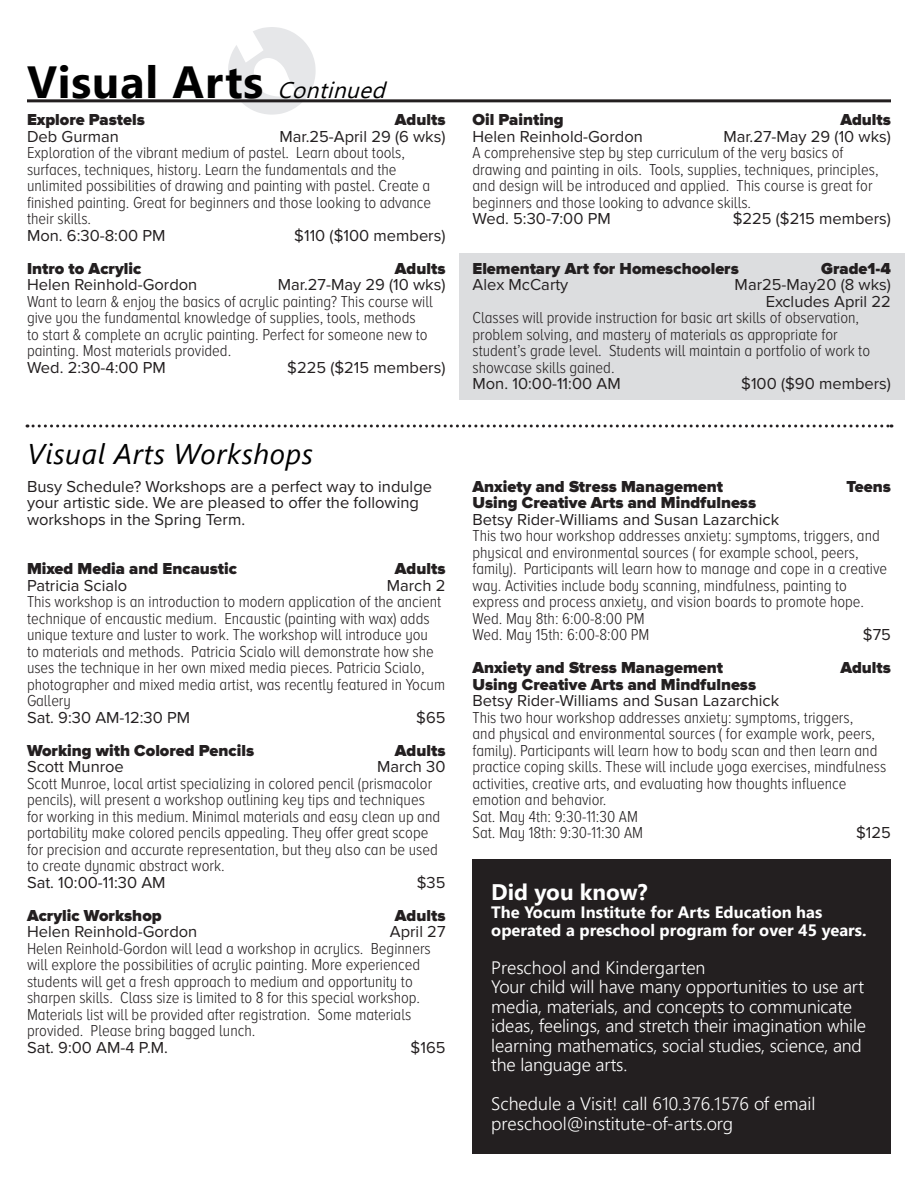
<style>
.page{position:relative;width:918px;height:1188px;background:#fff}
.page>*{position:absolute;margin:0;border:0;box-sizing:border-box;transform-origin:0 0}
.t1{font:700 45px "Segoe UI";color:#000}
.t2{font:italic 28.5px "Segoe UI";letter-spacing:.02em;color:#000}
.t3{font:700 22.5px "Segoe UI";color:#fff}
.t4{font:300 18px/19.5px "Segoe UI";letter-spacing:-.01em;color:#fff}
.t5{font:300 16.5px/16.5px "Proxima Nova A Cond";color:#231f20}
.t6{font:16.5px/16.5px "Proxima Nova";color:#231f20}
.t7{font:900 16.5px "Proxima Nova";color:#231f20}
.t8{font:700 16.5px/18px "Segoe UI";color:#fff}
.s1{font-weight:400;font-style:italic;font-size:22.5px}
</style>
<div class="page">
<svg style="left:228px;top:27px;width:88px;height:88px"></svg>
<div style="left:459px;top:253px;width:445px;height:147px;background:#dcdddf"></div>
<hr style="left:27px;top:99px;width:864px;height:3px;background:#231f20">
<svg style="left:27px;top:424px;width:865px;height:4px"></svg>
<div style="left:472px;top:860px;width:419px;height:294px;background:#231f20"></div>
<p class="t1" style="left:27px;top:40px;width:369px">V i s u a l A rts <span class="s1">Continued</span></p>
<p class="t7" style="left:27px;top:110px;width:119px">Explore Pastels</p>
<p class="t7" style="left:395px;top:110px;width:52px">Adults</p>
<p class="t6" style="left:27px;top:129px;width:94px">Deb Gurman</p>
<p class="t6" style="left:280px;top:129px;width:167px">Mar.25-April 29 (6 wks)</p>
<p class="t5" style="left:27px;top:145px;width:406px">Exploration of the vibrant medium of pastel. Learn about tools, surfaces, techniques, history. Learn the fundamentals and the unlimited possibilities of drawing and painting with pastel. Create a finished painting. Great for beginners and those looking to advance their skills.</p>
<p class="t6" style="left:27px;top:228px;width:140px">Mon. 6:30-8:00 PM</p>
<p class="t6" style="left:294px;top:228px;width:153px">$110 ($100 members)</p>
<p class="t7" style="left:27px;top:259px;width:116px">Intro to Acrylic</p>
<p class="t7" style="left:395px;top:259px;width:52px">Adults</p>
<p class="t6" style="left:27px;top:277px;width:172px">Helen Reinhold-Gordon</p>
<p class="t6" style="left:278px;top:277px;width:169px">Mar.27-May 29 (10 wks)</p>
<p class="t5" style="left:27px;top:293px;width:407px">Want to learn &amp; enjoy the basics of acrylic painting? This course will give you the fundamental knowledge of supplies, tools, methods<br>to start &amp; complete an acrylic painting. Perfect for someone new to painting. Most materials provided.</p>
<p class="t6" style="left:27px;top:360px;width:140px">Wed. 2:30-4:00 PM</p>
<p class="t6" style="left:287px;top:360px;width:160px">$225 ($215 members)</p>
<p class="t2" style="left:27px;top:427px;width:288px">Visual Arts Workshops</p>
<p class="t6" style="left:27px;top:478px;width:407px">Busy Schedule? Workshops are a perfect way to indulge your artistic side. We are pleased to offer the following workshops in the Spring Term.</p>
<p class="t7" style="left:27px;top:559px;width:212px">Mixed Media and Encaustic</p>
<p class="t7" style="left:395px;top:559px;width:52px">Adults</p>
<p class="t6" style="left:27px;top:577px;width:102px">Patricia Scialo</p>
<p class="t6" style="left:387px;top:577px;width:60px">March 2</p>
<p class="t5" style="left:27px;top:593px;width:420px">This workshop is an introduction to modern application of the ancient technique of encaustic medium. Encaustic (painting with wax) adds unique texture and luster to work. The workshop will introduce you<br>to materials and methods. Patricia Scialo will demonstrate how she uses the technique in her own mixed media pieces. Patricia Scialo, photographer and mixed media artist, was recently featured in Yocum Gallery</p>
<p class="t6" style="left:27px;top:709px;width:165px">Sat. 9:30 AM-12:30 PM</p>
<p class="t6" style="left:416px;top:709px;width:31px">$65</p>
<p class="t7" style="left:27px;top:741px;width:229px">Working with Colored Pencils</p>
<p class="t7" style="left:395px;top:741px;width:52px">Adults</p>
<p class="t6" style="left:27px;top:759px;width:98px">Scott Munroe</p>
<p class="t6" style="left:377px;top:759px;width:70px">March 30</p>
<p class="t5" style="left:27px;top:775px;width:415px">Scott Munroe, local artist specializing in colored pencil (prismacolor pencils), will present a workshop outlining key tips and techniques for working in this medium. Minimal materials and easy clean up and portability make colored pencils appealing. They offer great scope for precision and accurate representation, but they also can be used to create dynamic abstract work.</p>
<p class="t6" style="left:27px;top:874px;width:140px">Sat. 10:00-11:30 AM</p>
<p class="t6" style="left:417px;top:874px;width:30px">$35</p>
<p class="t7" style="left:27px;top:906px;width:136px">Acrylic Workshop</p>
<p class="t7" style="left:395px;top:906px;width:52px">Adults</p>
<p class="t6" style="left:27px;top:924px;width:172px">Helen Reinhold-Gordon</p>
<p class="t6" style="left:390px;top:924px;width:57px">April 27</p>
<p class="t5" style="left:27px;top:940px;width:405px">Helen Reinhold-Gordon will lead a workshop in acrylics. Beginners will explore the possibilities of acrylic painting. More experienced students will get a fresh approach to medium and opportunity to sharpen skills. Class size is limited to 8 for this special workshop.<br>Materials list will be provided after registration. Some materials provided. Please bring bagged lunch.</p>
<p class="t6" style="left:27px;top:1039px;width:142px">Sat. 9:00 AM-4 P.M.</p>
<p class="t6" style="left:411px;top:1039px;width:36px">$165</p>
<p class="t7" style="left:472px;top:110px;width:93px">Oil Painting</p>
<p class="t7" style="left:840px;top:110px;width:52px">Adults</p>
<p class="t6" style="left:472px;top:129px;width:172px">Helen Reinhold-Gordon</p>
<p class="t6" style="left:723px;top:129px;width:169px">Mar.27-May 29 (10 wks)</p>
<p class="t5" style="left:472px;top:145px;width:408px">A comprehensive step by step curriculum of the very basics of drawing and painting in oils. Tools, supplies, techniques, principles, and design will be introduced and applied. This course is great for beginners and those looking to advance skills.</p>
<p class="t6" style="left:472px;top:211px;width:140px">Wed. 5:30-7:00 PM</p>
<p class="t6" style="left:733px;top:211px;width:160px">$225 ($215 members)</p>
<p class="t7" style="left:472px;top:259px;width:268px">Elementary Art for Homeschoolers</p>
<p class="t7" style="left:821px;top:259px;width:71px">Grade1-4</p>
<p class="t6" style="left:472px;top:277px;width:97px">Alex McCarty</p>
<p class="t6" style="left:735px;top:277px;width:158px">Mar25-May20 (8 wks)</p>
<p class="t6" style="left:766px;top:294px;width:127px">Excludes April 22</p>
<p class="t5" style="left:472px;top:310px;width:399px">Classes will provide instruction for basic art skills of observation, problem solving, and mastery of materials as appropriate for student’s grade level. Students will maintain a portfolio of work to showcase skills gained.</p>
<p class="t6" style="left:472px;top:376px;width:150px">Mon. 10:00-11:00 AM</p>
<p class="t6" style="left:741px;top:376px;width:151px">$100 ($90 members)</p>
<p class="t7" style="left:472px;top:477px;width:252px">Anxiety and Stress Management</p>
<p class="t7" style="left:846px;top:477px;width:46px">Teens</p>
<p class="t7" style="left:472px;top:493px;width:285px">Using Creative Arts and Mindfulness</p>
<p class="t6" style="left:472px;top:511px;width:308px">Betsy Rider-Williams and Susan Lazarchick</p>
<p class="t5" style="left:472px;top:527px;width:416px">This two hour workshop addresses anxiety: symptoms, triggers, and physical and environmental sources ( for example school, peers, family). Participants will learn how to manage and cope in a creative way. Activities include body scanning, mindfulness, painting to express and process anxiety, and vision boards to promote hope.</p>
<p class="t5" style="left:472px;top:610px;width:174px">Wed. May 8th: 6:00-8:00 PM</p>
<p class="t5" style="left:472px;top:626px;width:179px">Wed. May 15th: 6:00-8:00 PM</p>
<p class="t6" style="left:863px;top:627px;width:30px">$75</p>
<p class="t7" style="left:472px;top:658px;width:252px">Anxiety and Stress Management</p>
<p class="t7" style="left:840px;top:658px;width:52px">Adults</p>
<p class="t7" style="left:472px;top:675px;width:285px">Using Creative Arts and Mindfulness</p>
<p class="t6" style="left:472px;top:693px;width:308px">Betsy Rider-Williams and Susan Lazarchick</p>
<p class="t5" style="left:472px;top:709px;width:415px">This two hour workshop addresses anxiety: symptoms, triggers,<br>and physical and environmental sources ( for example work, peers, family). Participants will learn how to body scan and then learn and practice coping skills. These will include yoga exercises, mindfulness activities, creative arts, and evaluating how thoughts influence emotion and behavior.</p>
<p class="t5" style="left:472px;top:808px;width:167px">Sat. May 4th: 9:30-11:30 AM</p>
<p class="t5" style="left:472px;top:824px;width:172px">Sat. May 18th: 9:30-11:30 AM</p>
<p class="t6" style="left:856px;top:825px;width:36px">$125</p>
<p class="t3" style="left:491px;top:871px;width:158px">Did you know?</p>
<p class="t8" style="left:491px;top:902px;width:377px">The Yocum Institute for Arts Education has operated a preschool program for over 45 years.</p>
<p class="t4" style="left:491px;top:956px;width:216px">Preschool and Kindergarten</p>
<p class="t4" style="left:491px;top:976px;width:376px">Your child will have many opportunities to use art media, materials, and concepts to communicate ideas, feelings, and stretch their imagination while learning mathematics, social studies, science, and the language arts.</p>
<p class="t4" style="left:491px;top:1093px;width:326px">Schedule a Visit! call 610.376.1576 of email</p>
<p class="t4" style="left:491px;top:1112px;width:243px">preschool@institute-of-arts.org</p>
</div>
